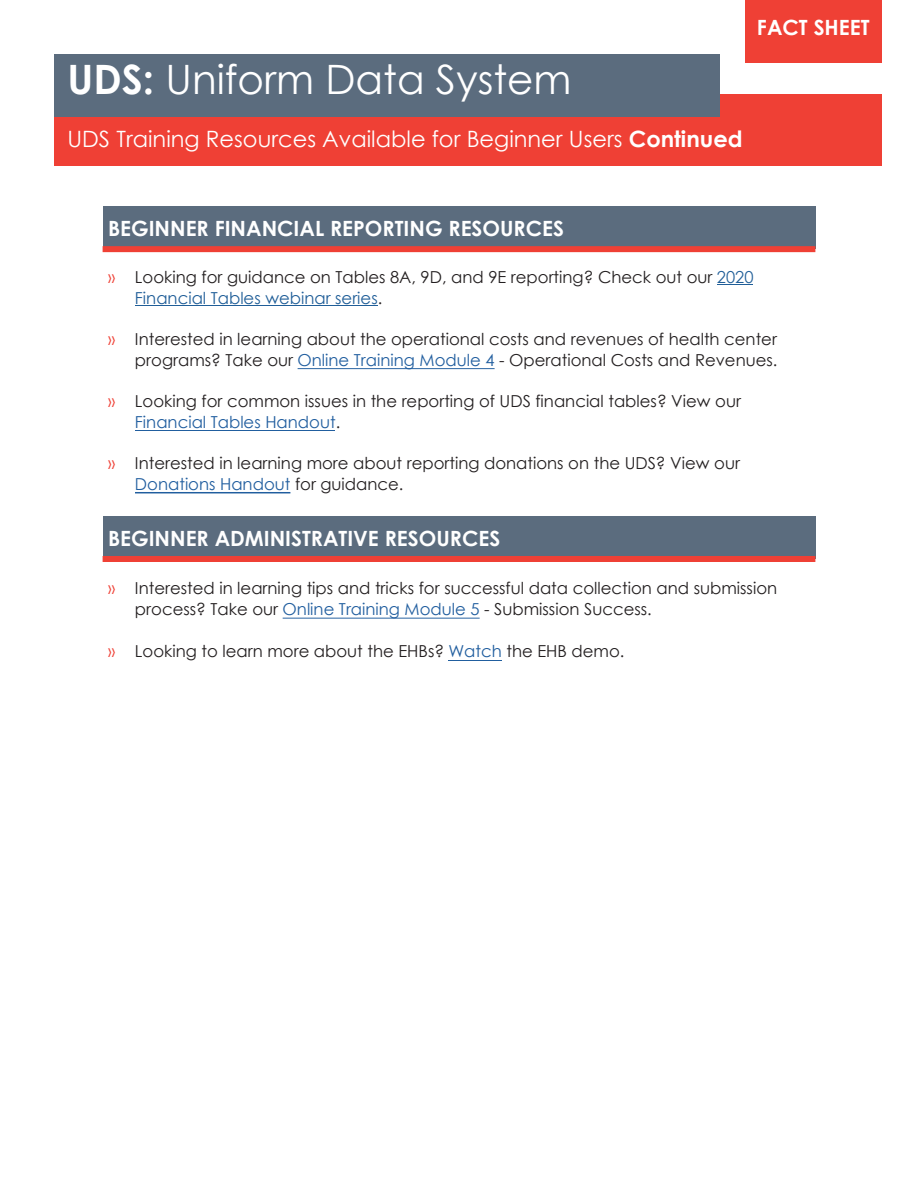
<style>
.page{position:relative;width:918px;height:1188px;background:#fff}
.page>*{position:absolute;margin:0;border:0;box-sizing:border-box;transform-origin:0 0}
.t1{font:40.5px "Century Gothic";color:#fff}
.t2{font:22.5px "Century Gothic";color:#fff}
.t3{font:700 21px "Century Gothic";color:#fff}
.t4{font:16.5px/21px "Century Gothic";color:#231f20}
.s1{font-weight:700}
.s2{color:#ef4035}
.s3{color:#205e98}
.s4{color:#215e9f}
</style>
<div class="page">
<div style="left:745px;top:0;width:136px;height:63px;background:#ef4035"></div>
<div style="left:54px;top:94px;width:827px;height:72px;background:#ef4035"></div>
<div style="left:54px;top:54px;width:665px;height:63px;background:#5b6c7e"></div>
<div style="left:103px;top:517px;width:712px;height:42px;background:#5b6c7e"></div>
<div style="left:103px;top:556px;width:712px;height:6px;background:#ef4035"></div>
<div style="left:103px;top:207px;width:712px;height:42px;background:#5b6c7e"></div>
<div style="left:103px;top:246px;width:712px;height:6px;background:#ef4035"></div>
<hr style="left:135px;top:305px;width:242px;height:1px;background:#205e98">
<hr style="left:298px;top:368px;width:197px;height:1px;background:#215e9f">
<hr style="left:135px;top:430px;width:200px;height:1px;background:#215e9f">
<hr style="left:135px;top:492px;width:155px;height:1px;background:#215e9f">
<hr style="left:283px;top:618px;width:197px;height:1px;background:#215e9f">
<hr style="left:448px;top:660px;width:54px;height:1px;background:#215e9f">
<p class="t1" style="left:68px;top:51px;width:506px"><span class="s1">UDS:</span> Uniform Data System</p>
<p class="t2" style="left:68px;top:123px;width:677px">UDS Training Resources Available for Beginner Users <span class="s1">Continued</span></p>
<p class="t3" style="left:757px;top:12px;width:114px">FACT SHEET</p>
<p class="t3" style="left:108px;top:212px;width:458px">BEGINNER FINANCIAL REPORTING RESOURCES</p>
<p class="t4" style="left:135px;top:266px;width:620px;text-indent:-27px"><span class="s2">»</span> Looking for guidance on Tables 8A, 9D, and 9E reporting? Check out our <span class="s3">2020<br>Financial Tables webinar series</span>.</p>
<p class="t4" style="left:108px;top:328px;width:671px;text-align:right"><span class="s2">»</span> Interested in learning about the operational costs and revenues of health center programs? Take our <span class="s4">Online Training Module 4</span> - Operational Costs and Revenues.</p>
<p class="t4" style="left:135px;top:390px;width:608px;text-indent:-27px"><span class="s2">»</span> Looking for common issues in the reporting of UDS financial tables? View our<br><span class="s4">Financial Tables Handout</span>.</p>
<p class="t4" style="left:135px;top:453px;width:607px;text-indent:-27px"><span class="s2">»</span> Interested in learning more about reporting donations on the UDS? View our<br><span class="s4">Donations Handout</span> for guidance.</p>
<p class="t3" style="left:108px;top:522px;width:394px">BEGINNER ADMINISTRATIVE RESOURCES</p>
<p class="t4" style="left:135px;top:578px;width:644px;text-indent:-27px"><span class="s2">»</span> Interested in learning tips and tricks for successful data collection and submission process? Take our <span class="s4">Online Training Module 5</span> - Submission Success.</p>
<p class="t4" style="left:108px;top:640px;width:518px"><span class="s2">»</span> Looking to learn more about the EHBs? <span class="s4">Watch</span> the EHB demo.</p>
</div>
